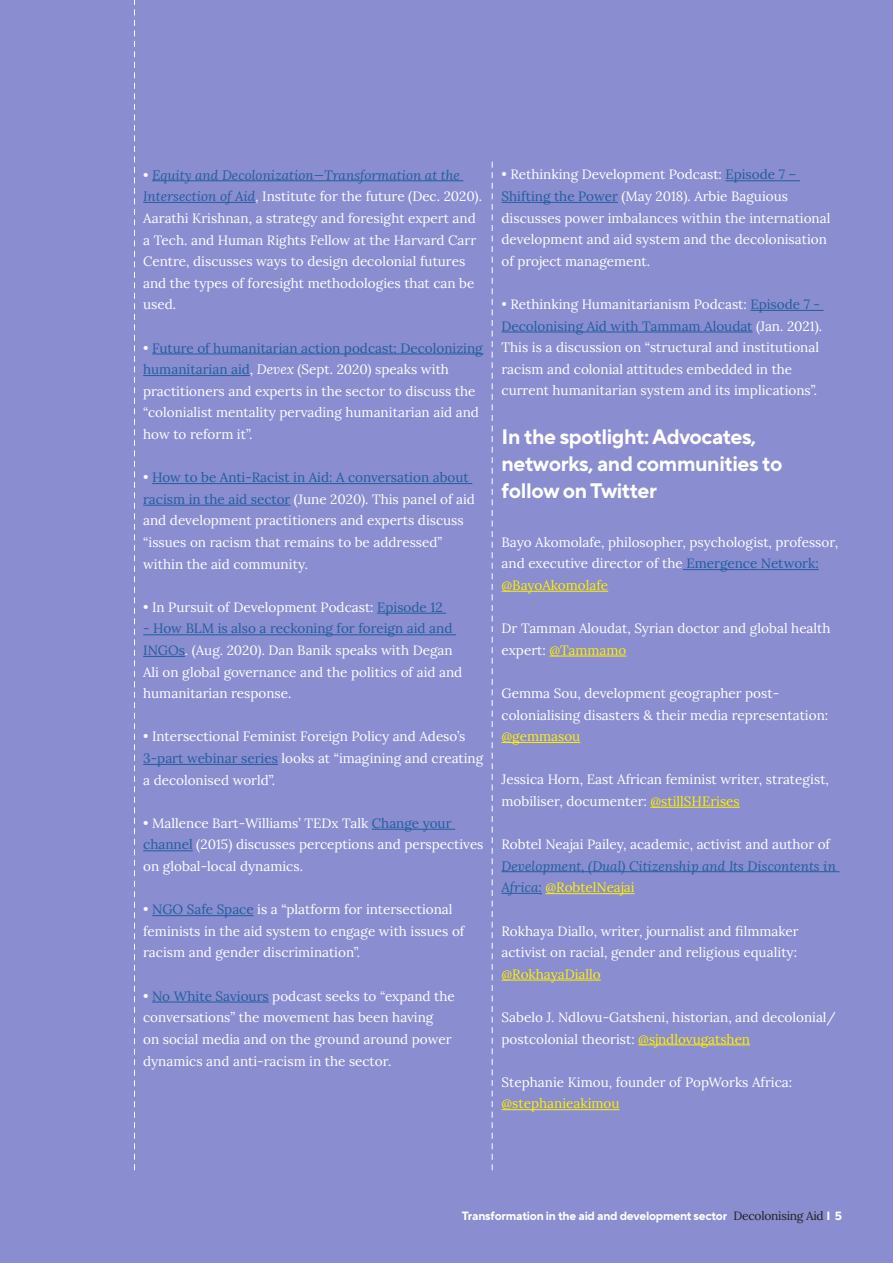
<style>
.page{position:relative;width:893px;height:1263px;background:#8a8dcf}
.page>*{position:absolute;margin:0;border:0;box-sizing:border-box;transform-origin:0 0}
.USEFUL_RESOURCES_hea{font:700 21px/27px "TT Norms Pro";letter-spacing:-.02em;color:#fff}
.t1{font:13.5px/21.6px "Lora";color:#fff}
.t2{font:italic 13.5px/21.6px "Lora";color:#215e9e}
.t3{font:700 12px "TT Norms Pro";letter-spacing:-.02em;color:#fff}
.s1{font-style:italic;color:#215e9e}
.s2{color:#215e9e}
.s3{font-style:italic}
.s4{color:#fff101}
.s5{font-style:normal;color:#fff}
.s6{font-style:normal}
.s7{font-style:normal;color:#fff101}
.s8{font-family:"Lora";font-weight:400;color:#1f1f1f}
</style>
<div class="page">
<svg style="left:492px;top:162px;width:1px;height:1008px"></svg>
<svg style="left:134px;top:0;width:1px;height:1170px"></svg>
<hr style="left:152px;top:180px;width:311px;height:1px;background:#215e9e">
<hr style="left:143px;top:202px;width:112px;height:1px;background:#215e9e">
<hr style="left:152px;top:354px;width:332px;height:1px;background:#215e9e">
<hr style="left:143px;top:375px;width:107px;height:1px;background:#215e9e">
<hr style="left:152px;top:483px;width:320px;height:1px;background:#215e9e">
<hr style="left:143px;top:505px;width:147px;height:1px;background:#215e9e">
<hr style="left:377px;top:613px;width:69px;height:1px;background:#215e9e">
<hr style="left:143px;top:634px;width:313px;height:1px;background:#215e9e">
<hr style="left:143px;top:656px;width:42px;height:1px;background:#215e9e">
<hr style="left:143px;top:764px;width:135px;height:1px;background:#215e9e">
<hr style="left:372px;top:829px;width:83px;height:1px;background:#215e9e">
<hr style="left:143px;top:850px;width:50px;height:1px;background:#215e9e">
<hr style="left:152px;top:915px;width:102px;height:1px;background:#215e9e">
<hr style="left:152px;top:1002px;width:117px;height:1px;background:#215e9e">
<hr style="left:725px;top:180px;width:75px;height:1px;background:#215e9e">
<hr style="left:502px;top:202px;width:116px;height:1px;background:#215e9e">
<hr style="left:750px;top:310px;width:74px;height:1px;background:#215e9e">
<hr style="left:502px;top:332px;width:250px;height:1px;background:#215e9e">
<hr style="left:683px;top:569px;width:136px;height:1px;background:#215e9e">
<hr style="left:502px;top:591px;width:106px;height:1px;background:#fff101">
<hr style="left:549px;top:656px;width:77px;height:1px;background:#fff101">
<hr style="left:502px;top:742px;width:78px;height:1px;background:#fff101">
<hr style="left:650px;top:807px;width:90px;height:1px;background:#fff101">
<hr style="left:502px;top:871px;width:337px;height:1px;background:#215e9e">
<hr style="left:502px;top:893px;width:37px;height:1px;background:#215e9e">
<hr style="left:545px;top:893px;width:90px;height:1px;background:#fff101">
<hr style="left:502px;top:980px;width:99px;height:1px;background:#fff101">
<hr style="left:638px;top:1044px;width:112px;height:1px;background:#fff101">
<hr style="left:502px;top:1109px;width:117px;height:1px;background:#fff101">
<p class="t1" style="left:143px;top:163px;width:340px">• <span class="s1">Equity and Decolonization—Transformation at the Intersection of Aid</span>, Institute for the future (Dec. 2020).<br>Aarathi Krishnan, a strategy and foresight expert and a Tech. and Human Rights Fellow at the Harvard Carr Centre, discusses ways to design decolonial futures and the types of foresight methodologies that can be used.</p>
<p class="t1" style="left:143px;top:336px;width:341px">• <span class="s2">Future of humanitarian action podcast: Decolonizing humanitarian aid</span>, <span class="s3">Devex</span> (Sept. 2020) speaks with practitioners and experts in the sector to discuss the “colonialist mentality pervading humanitarian aid and how to reform it”.</p>
<p class="t1" style="left:143px;top:466px;width:333px">• <span class="s2">How to be Anti-Racist in Aid: A conversation about racism in the aid sector</span> (June 2020). This panel of aid and development practitioners and experts discuss “issues on racism that remains to be addressed” within the aid community.</p>
<p class="t1" style="left:143px;top:595px;width:301px">• In Pursuit of Development Podcast: <span class="s2">Episode 12</span></p>
<p class="t1" style="left:143px;top:617px;width:321px"><span class="s2">- How BLM is also a reckoning for foreign aid and INGOs</span>. (Aug. 2020). Dan Banik speaks with Degan Ali on global governance and the politics of aid and humanitarian response.</p>
<p class="t1" style="left:143px;top:725px;width:342px">• Intersectional Feminist Foreign Policy and Adeso’s<br><span class="s2">3-part webinar series</span> looks at “imagining and creating a decolonised world”.</p>
<p class="t1" style="left:143px;top:811px;width:342px">• Mallence Bart-Williams’ TEDx Talk <span class="s2">Change your channel</span> (2015) discusses perceptions and perspectives on global-local dynamics.</p>
<p class="t1" style="left:143px;top:898px;width:323px">• <span class="s2">NGO Safe Space</span> is a “platform for intersectional feminists in the aid system to engage with issues of racism and gender discrimination”.</p>
<p class="t1" style="left:143px;top:984px;width:313px">• <span class="s2">No White Saviours</span> podcast seeks to “expand the conversations” the movement has been having<br>on social media and on the ground around power dynamics and anti-racism in the sector.</p>
<p class="t1" style="left:502px;top:163px;width:330px">• Rethinking Development Podcast: <span class="s2">Episode 7 – Shifting the Power</span> (May 2018). Arbie Baguious discusses power imbalances within the international development and aid system and the decolonisation of project management.</p>
<p class="t1" style="left:502px;top:293px;width:322px">• Rethinking Humanitarianism Podcast: <span class="s2">Episode 7 - Decolonising Aid with Tammam Aloudat</span> (Jan. 2021).<br>This is a discussion on “structural and institutional racism and colonial attitudes embedded in the current humanitarian system and its implications”.</p>
<p class="USEFUL_RESOURCES_hea" style="left:502px;top:422px;width:282px">In the spotlight: Advocates, networks, and communities to follow on Twitter</p>
<p class="t1" style="left:502px;top:530px;width:338px">Bayo Akomolafe, philosopher, psychologist, professor, and executive director of the <span class="s2">Emergence Network: </span><span class="s4">@BayoAkomolafe</span></p>
<p class="t1" style="left:502px;top:617px;width:330px">Dr Tamman Aloudat, Syrian doctor and global health expert: <span class="s4">@Tammamo</span></p>
<p class="t1" style="left:502px;top:681px;width:328px">Gemma Sou, development geographer post&shy;colonialising disasters &amp; their media representation: <span class="s4">@gemmasou</span></p>
<p class="t1" style="left:502px;top:768px;width:329px">Jessica Horn, East African feminist writer, strategist, mobiliser, documenter: <span class="s4">@stillSHErises</span></p>
<p class="t2" style="left:502px;top:833px;width:336px"><span class="s5">Robtel Neajai Pailey, academic, activist and author of<br></span>Development, (Dual) Citizenship and Its Discontents in<br>Africa<span class="s6">:</span> <span class="s7">@RobtelNeajai</span></p>
<p class="t1" style="left:502px;top:919px;width:299px">Rokhaya Diallo, writer, journalist and filmmaker activist on racial, gender and religious equality: <span class="s4">@RokhayaDiallo</span></p>
<p class="t1" style="left:502px;top:1005px;width:336px">Sabelo J. Ndlovu-Gatsheni, historian, and decolonial/ postcolonial theorist: <span class="s4">@sjndlovugatshen</span></p>
<p class="t1" style="left:502px;top:1070px;width:292px">Stephanie Kimou, founder of PopWorks Africa: <span class="s4">@stephanieakimou</span></p>
<p class="t3" style="left:462px;top:1208px;width:382px">Transformation in the aid and development sector <span class="s8">Decolonising Aid</span> I 5</p>
</div>
